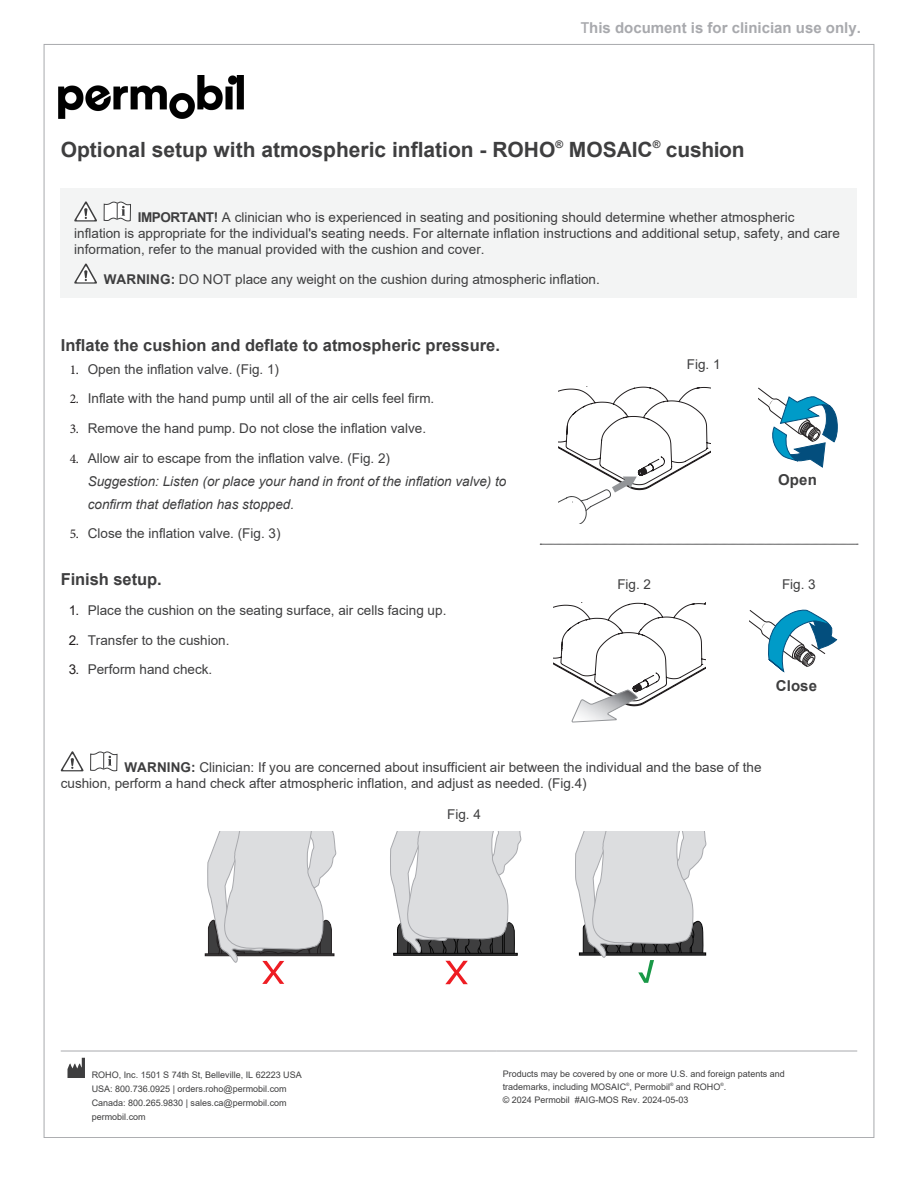
<style>
.page{position:relative;width:918px;height:1188px;background:#fff}
.page>*{position:absolute;margin:0;border:0;box-sizing:border-box;transform-origin:0 0}
.t1{font:700 21px "Arial";color:#3e3e3f}
.t2{font:700 16.5px "Arial";color:#3e3e3f}
.t3{font:700 15px "Arial";color:#a8a9ad}
.t4{font:700 15px "Arial";letter-spacing:.01em;color:#3e3e3f}
.t5{font:13.5px/16.2px "Arial";color:#3e3e3f}
.t6{font:italic 13.5px/23px "Arial";color:#3e3e3f}
.t7{font:9px/14.1px "Arial";color:#3e3e3f}
.s1{font-family:"Open Sans";font-weight:600}
.s2{font-weight:700}
.s3{font-family:"Minion Pro";color:#231f20}
.s4{font-family:"Minion Pro";font-style:normal;color:#231f20}
.s5{font-style:normal}
.s6{color:#231f20}
</style>
<div class="page">
<div style="left:61px;top:188px;width:796px;height:109px;background:#f3f4f4"></div>
<svg style="left:540px;top:544px;width:318px;height:1px"></svg>
<svg style="left:103px;top:201px;width:28px;height:21px"></svg>
<svg style="left:74px;top:201px;width:23px;height:21px"></svg>
<svg style="left:74px;top:263px;width:23px;height:21px"></svg>
<svg style="left:558px;top:387px;width:152px;height:137px"></svg>
<svg style="left:759px;top:388px;width:79px;height:80px"></svg>
<svg style="left:553px;top:603px;width:152px;height:119px"></svg>
<svg style="left:750px;top:609px;width:87px;height:63px"></svg>
<svg style="left:90px;top:751px;width:28px;height:20px"></svg>
<svg style="left:61px;top:751px;width:23px;height:20px"></svg>
<svg style="left:205px;top:832px;width:131px;height:152px"></svg>
<svg style="left:390px;top:832px;width:131px;height:152px"></svg>
<svg style="left:575px;top:832px;width:131px;height:151px"></svg>
<hr style="left:61px;top:1051px;width:436px;height:1px;background:#a8a9ad">
<hr style="left:497px;top:1051px;width:360px;height:1px;background:#a8a9ad">
<svg style="left:68px;top:1058px;width:17px;height:20px"></svg>
<img style="left:59px;top:76px;width:185px;height:43px">
<p class="t3" style="left:581px;top:17px;width:282px"><span class="s1">T</span>his document is for clinician use only.</p>
<h1 class="t1" style="left:61px;top:134px;width:685px">Optional setup with atmospheric inflation - ROHO<sup>®</sup> MOSAIC<sup>®</sup> cushion</h1>
<p class="t5" style="left:74px;top:209px;width:767px;text-indent:64px"><span class="s2">IMPORTANT!</span> A clinician who is experienced in seating and positioning should determine whether atmospheric inflation is appropriate for the individual's seating needs. For alternate inflation instructions and additional setup, safety, and care information, refer to the manual provided with the cushion and cover.</p>
<p class="t5" style="left:104px;top:271px;width:498px"><span class="s2">WARNING:</span> DO NOT place any weight on the cushion during atmospheric inflation.</p>
<p class="t2" style="left:61px;top:333px;width:441px">Inflate the cushion and deflate to atmospheric pressure.</p>
<p class="t5" style="left:70px;top:361px;width:211px"><span class="s3">1.</span> Open the inflation valve. (Fig. 1)</p>
<p class="t5" style="left:70px;top:390px;width:366px"><span class="s3">2.</span> Inflate with the hand pump until all of the air cells feel firm.</p>
<p class="t5" style="left:70px;top:420px;width:358px"><span class="s3">3.</span> Remove the hand pump. Do not close the inflation valve.</p>
<p class="t6" style="left:88px;top:447px;width:420px;text-indent:-18px"><span class="s4">4.</span> <span class="s5">Allow air to escape from the inflation valve. (Fig. 2)<br></span>Suggestion: Listen (or place your hand in front of the inflation valve) to confirm that deflation has stopped.</p>
<p class="t5" style="left:70px;top:525px;width:212px"><span class="s3">5.</span> Close the inflation valve. (Fig. 3)</p>
<p class="t2" style="left:61px;top:568px;width:102px">Finish setup.</p>
<p class="t5" style="left:69px;top:602px;width:379px"><span class="s6">1.</span> Place the cushion on the seating surface, air cells facing up.</p>
<p class="t5" style="left:69px;top:632px;width:162px"><span class="s6">2.</span> Transfer to the cushion.</p>
<p class="t5" style="left:69px;top:661px;width:145px"><span class="s6">3.</span> Perform hand check.</p>
<p class="t5" style="left:687px;top:356px;width:35px">Fig. 1</p>
<p class="t4" style="left:778px;top:469px;width:40px">Open</p>
<p class="t5" style="left:617px;top:576px;width:35px">Fig. 2</p>
<p class="t5" style="left:782px;top:576px;width:35px">Fig. 3</p>
<p class="t4" style="left:776px;top:675px;width:43px">Close</p>
<p class="t5" style="left:61px;top:759px;width:702px;text-indent:64px"><span class="s2">WARNING:</span> Clinician: If you are concerned about insufficient air between the individual and the base of the cushion, perform a hand check after atmospheric inflation, and adjust as needed. (Fig.4)</p>
<p class="t5" style="left:447px;top:806px;width:35px">Fig. 4</p>
<p class="t7" style="left:92px;top:1068px;width:212px">ROHO, Inc. 1501 S 74th St, Belleville, IL 62223 USA USA: 800.736.0925 | orders.roho@permobil.com Canada: 800.265.9830 | sales.ca@permobil.com permobil.com</p>
<p class="t7" style="left:503px;top:1067px;width:284px;line-height:12.9px">Products may be covered by one or more U.S. and foreign patents and trademarks, including MOSAIC<sup>®</sup>, Permobil<sup>®</sup> and ROHO<sup>®</sup>.<br>© 2024 Permobil #AIG-MOS Rev. 2024-05-03</p>
</div>
